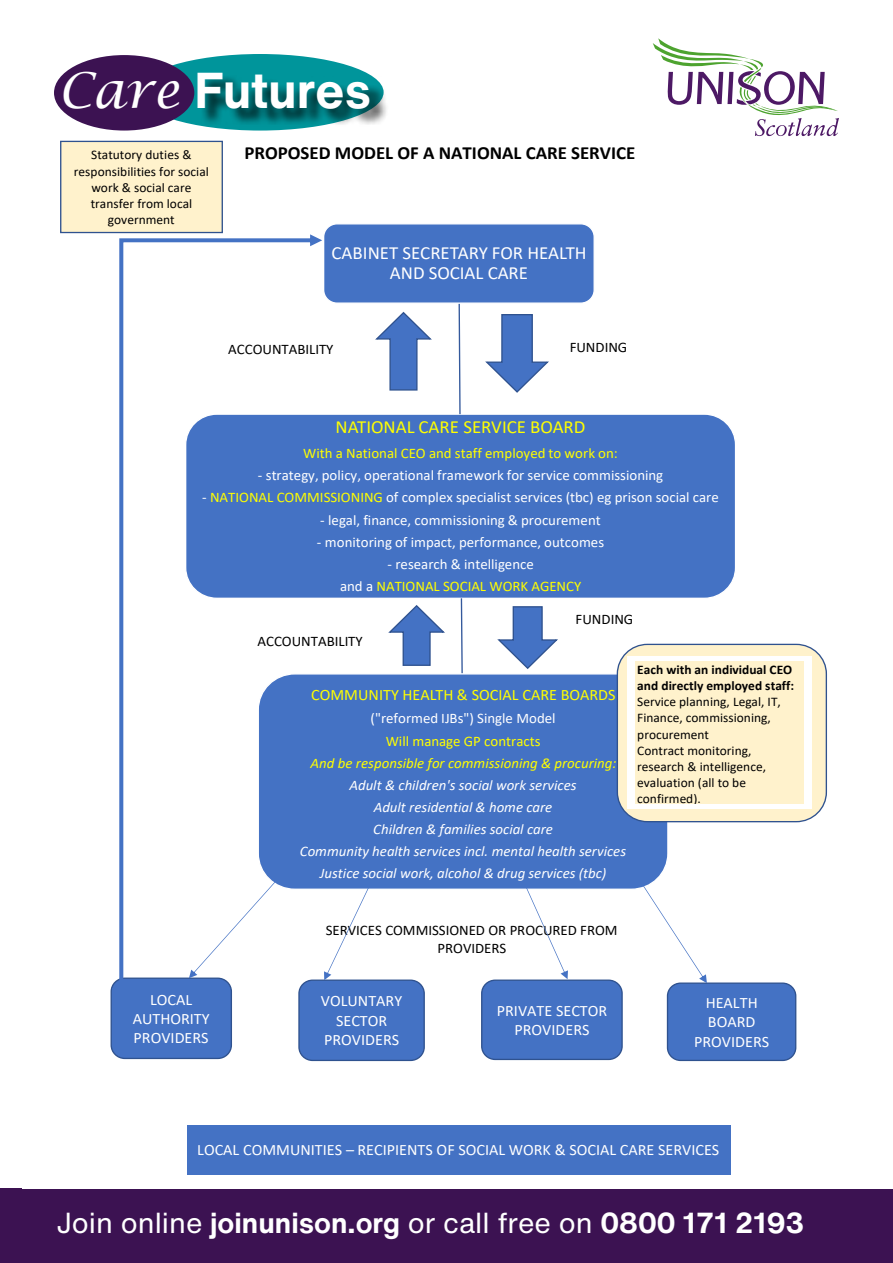
<style>
.page{position:relative;width:893px;height:1263px;background:#fff}
.page>*{position:absolute;margin:0;border:0;box-sizing:border-box;transform-origin:0 0}
.t1{font:700 49.5px "Helvetica Now Text";color:#fff}
.t2{font:43.5px "Helvetica Now Text";color:#fff}
.t3{font:700 28.5px "Helvetica Now Text";color:#fff}
.t4{font:18.6px/20.2px "Calibri";color:#fff;text-align:center}
.t5{font:700 18.6px "Calibri";color:#000}
.t6{font:18.6px "Calibri";color:#ff0}
.t7{font:15.9px/19.4px "Calibri";color:#fff;text-align:center}
.t8{font:15.9px "Calibri";color:#ff0}
.t9{font:14.55px/22.2px "Calibri";color:#fff;text-align:center}
.t10{font:italic 14.55px/22.2px "Calibri";color:#fff;text-align:center}
.t11{font:14.55px/17.7px "Calibri";color:#000;text-align:center}
.t12{font:14.55px "Calibri";color:#ff0}
.t13{font:italic 14.55px "Calibri";color:#ff0}
.t14{font:13.2px/16px "Calibri";color:#000}
.t15{font:700 13.2px/16.2px "Calibri";color:#000}
.s1{font-family:"Lucida Calligraphy";font-weight:400;font-style:italic}
.s2{color:#ff0}
.s3{font-weight:400}
</style>
<div class="page">
<svg style="left:653px;top:38px;width:186px;height:98px"></svg>
<div style="left:185px;top:413px;width:551px;height:186px;background:#4472c4;border:1px solid #fff;border-radius:31px"></div>
<svg style="left:458px;top:304px;width:3px;height:111px"></svg>
<div style="left:323px;top:223px;width:272px;height:81px;background:#4472c4;border:1px solid #fff;border-radius:13px"></div>
<svg style="left:460px;top:597px;width:3px;height:76px"></svg>
<div style="left:258px;top:673px;width:411px;height:217px;background:#4472c4;border:1px solid #fff;border-radius:36px"></div>
<svg style="left:485px;top:314px;width:64px;height:79px"></svg>
<svg style="left:375px;top:311px;width:57px;height:80px"></svg>
<div style="left:617px;top:644px;width:210px;height:178px;background:#fff2cc;border:1px solid #2f528f;border-radius:30px"></div>
<div style="left:627px;top:656px;width:185px;height:153px;background:#fff"></div>
<div style="left:635px;top:661px;width:169px;height:17px;background:#fff2cc"></div>
<div style="left:635px;top:678px;width:169px;height:16px;background:#fff2cc"></div>
<div style="left:635px;top:694px;width:169px;height:16px;background:#fff2cc"></div>
<div style="left:635px;top:710px;width:169px;height:16px;background:#fff2cc"></div>
<div style="left:635px;top:726px;width:169px;height:16px;background:#fff2cc"></div>
<div style="left:635px;top:742px;width:169px;height:16px;background:#fff2cc"></div>
<div style="left:635px;top:758px;width:169px;height:16px;background:#fff2cc"></div>
<div style="left:635px;top:774px;width:169px;height:16px;background:#fff2cc"></div>
<div style="left:635px;top:790px;width:169px;height:14px;background:#fff2cc"></div>
<div style="left:111px;top:977px;width:121px;height:82px;background:#4472c4;border:1px solid #2f528f;border-radius:14px"></div>
<div style="left:298px;top:979px;width:127px;height:82px;background:#4472c4;border:1px solid #2f528f;border-radius:14px"></div>
<div style="left:481px;top:979px;width:142px;height:81px;background:#4472c4;border:1px solid #2f528f;border-radius:13px"></div>
<div style="left:667px;top:982px;width:129px;height:79px;background:#4472c4;border:1px solid #2f528f;border-radius:13px"></div>
<div style="left:187px;top:1125px;width:543px;height:49px;background:#4472c4"></div>
<svg style="left:324px;top:888px;width:47px;height:92px"></svg>
<svg style="left:526px;top:888px;width:42px;height:91px"></svg>
<svg style="left:642px;top:884px;width:65px;height:99px"></svg>
<svg style="left:388px;top:605px;width:57px;height:61px"></svg>
<svg style="left:112px;top:234px;width:210px;height:758px"></svg>
<div style="left:61px;top:141px;width:161px;height:91px;background:#fff2cc"></div>
<div style="left:60px;top:141px;width:163px;height:92px;border:1px solid #2f528f"></div>
<svg style="left:497px;top:606px;width:61px;height:63px"></svg>
<div style="left:137px;top:54px;width:247px;height:77px;background:#00959b;border-radius:50%"></div>
<div style="left:54px;top:55px;width:140px;height:76px;background:#3c1252;border-radius:50%"></div>
<div style="left:201px;top:75px;width:187px;height:53px;background:#000;opacity:.75"></div>
<div style="left:0;top:1190px;width:893px;height:73px;background:#3c1252"></div>
<div style="left:0;top:1188px;width:21px;height:75px;background:#3c1252"></div>
<h1 class="t1" style="left:58px;top:53px;width:314px"><span class="s1">Care</span> Futures</h1>
<p class="t14" style="left:74px;top:147px;width:136px;text-align:center">Statutory duties &amp; responsibilities for social work &amp; social care transfer from local government</p>
<p class="t5" style="left:244px;top:140px;width:392px">PROPOSED MODEL OF A NATIONAL CARE SERVICE</p>
<p class="t4" style="left:332px;top:242px;width:257px">CABINET SECRETARY FOR HEALTH<br>AND SOCIAL CARE</p>
<p class="t11" style="left:228px;top:340px;width:107px">ACCOUNTABILITY</p>
<p class="t11" style="left:570px;top:338px;width:59px">FUNDING</p>
<p class="t6" style="left:335px;top:414px;width:252px">NATIONAL CARE SERVICE BOARD</p>
<p class="t12" style="left:303px;top:443px;width:316px">With a National CEO and staff employed to work on:</p>
<p class="t9" style="left:258px;top:464px;width:407px">- strategy, policy, operational framework for service commissioning</p>
<p class="t9" style="left:202px;top:486px;width:518px">- <span class="s2">NATIONAL COMMISSIONING</span> of complex specialist services (tbc) eg prison social care</p>
<p class="t9" style="left:320px;top:508px;width:282px">- legal, finance, commissioning &amp; procurement</p>
<p class="t9" style="left:317px;top:530px;width:289px">- monitoring of impact, performance, outcomes</p>
<p class="t9" style="left:340px;top:552px;width:243px">- research &amp; intelligence<br>and a <span class="s2">NATIONAL SOCIAL WORK AGENCY</span></p>
<p class="t11" style="left:257px;top:631px;width:107px">ACCOUNTABILITY</p>
<p class="t11" style="left:576px;top:610px;width:59px">FUNDING</p>
<p class="t8" style="left:311px;top:684px;width:306px">COMMUNITY HEALTH &amp; SOCIAL CARE BOARDS</p>
<p class="t9" style="left:371px;top:707px;width:187px">("reformed IJBs") Single Model</p>
<p class="t12" style="left:386px;top:730px;width:156px">Will manage GP contracts</p>
<p class="t13" style="left:311px;top:753px;width:307px">And be responsible for commissioning &amp; procuring:</p>
<p class="t10" style="left:300px;top:773px;width:328px">Adult &amp; children's social work services<br>Adult residential &amp; home care<br>Children &amp; families social care<br>Community health services incl. mental health services Justice social work, alcohol &amp; drug services (tbc)</p>
<p class="t15" style="left:637px;top:661px;width:158px">Each with an individual CEO and directly employed staff:</p>
<p class="t14" style="left:637px;top:694px;width:145px">Service planning, Legal, IT,<br>Finance, commissioning, procurement<br>Contract monitoring, research &amp; intelligence, evaluation (all to be confirmed).</p>
<p class="t11" style="left:326px;top:921px;width:293px">SERVICES COMMISSIONED OR PROCURED FROM<br>PROVIDERS</p>
<p class="t7" style="left:133px;top:989px;width:78px">LOCAL<br>AUTHORITY<br>PROVIDERS</p>
<p class="t7" style="left:321px;top:991px;width:83px">VOLUNTARY<br>SECTOR<br>PROVIDERS</p>
<p class="t7" style="left:497px;top:1000px;width:112px">PRIVATE SECTOR<br>PROVIDERS</p>
<p class="t7" style="left:694px;top:993px;width:77px">HEALTH<br>BOARD<br>PROVIDERS</p>
<p class="t7" style="left:197px;top:1140px;width:524px">LOCAL COMMUNITIES – RECIPIENTS OF SOCIAL WORK &amp; SOCIAL CARE SERVICES</p>
<h2 class="t2" style="left:156px;top:1195px;width:662px">joinunison.org or 0800 171 2193</h2>
<h3 class="t3" style="left:56px;top:1201px;width:749px"><span class="s3">Join online</span> joinunison.org <span class="s3">or call free on</span> 0800 171 2193</h3>
</div>
